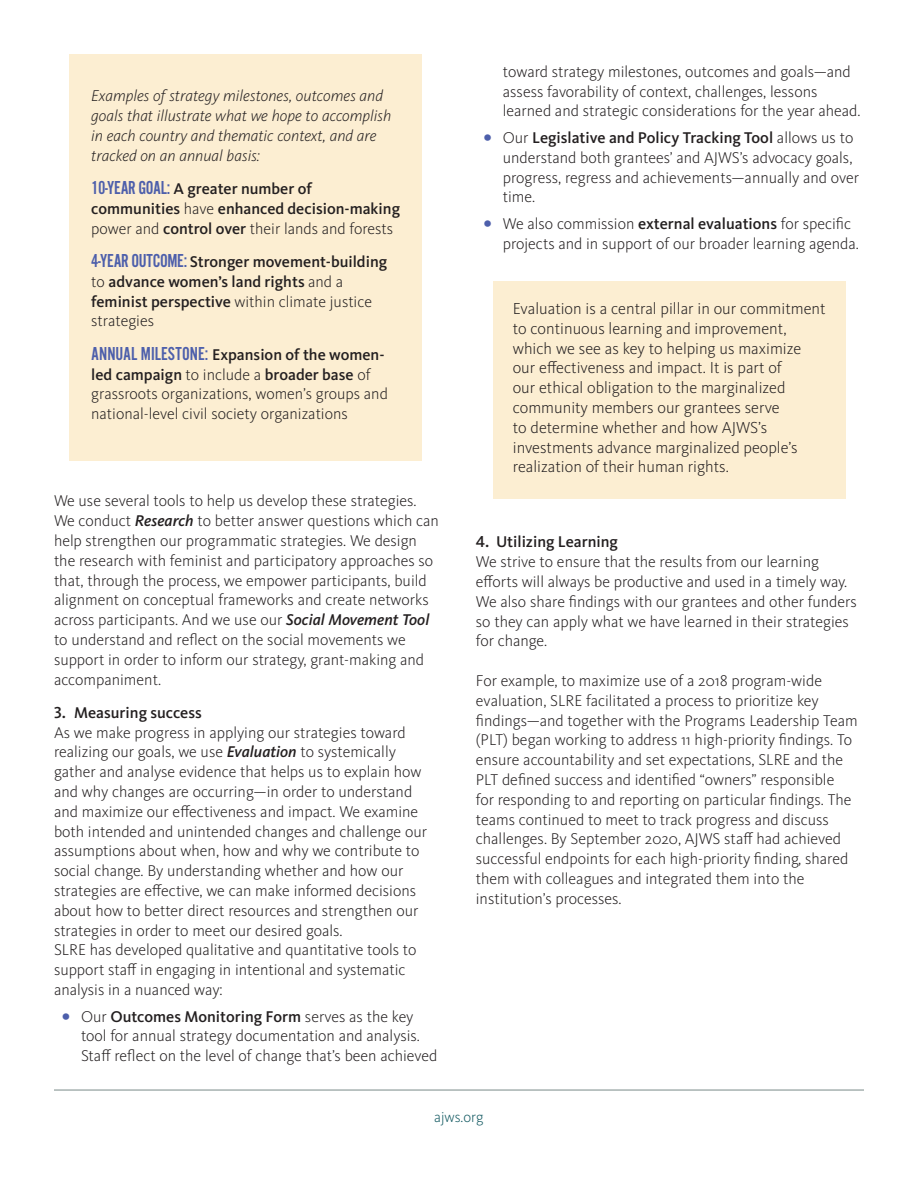
<style>
.page{position:relative;width:918px;height:1188px;background:#fff}
.page>*{position:absolute;margin:0;border:0;box-sizing:border-box;transform-origin:0 0}
.t1{font:300 16.5px/19.8px "Kievit Pro";color:#231f20}
.t2{font:300 16.2px/19.8px "Kievit Pro";color:#231f20}
.t3{font:500 16.2px/19.8px "Kievit Pro";color:#231f20}
.t4{font:italic 300 16.2px/19.8px "Kievit Pro";color:#231f20}
.t5{font:300 15px "Kievit Pro";letter-spacing:-.005em;color:#165c64}
.s1{font-family:"Alternate Got No 2 D";font-weight:400;font-size:19.5px;color:#4d5fab}
.s2{font-weight:300}
.s3{font-weight:500}
.s4{font-weight:500;font-style:italic}
.s5{font-size:16.5px}
.s6{font-size:33px;color:#4d5fab}
</style>
<div class="page">
<hr style="left:54px;top:1089px;width:810px;height:2px;background:#a6b1b0">
<div style="left:69px;top:54px;width:352px;height:406px;background:#fceed2"></div>
<div style="left:494px;top:282px;width:352px;height:217px;background:#fceed2"></div>
<p class="t4" style="left:91px;top:86px;width:302px">Examples of strategy milestones, outcomes and goals that illustrate what we hope to accomplish in each country and thematic context, and are tracked on an annual basis:</p>
<p class="t3" style="left:91px;top:179px;width:310px"><span class="s1">10-YEAR GOAL:</span> A greater number of communities <span class="s2">have</span> enhanced decision-making <span class="s2">power and</span> control over <span class="s2">their lands and forests</span></p>
<p class="t3" style="left:91px;top:252px;width:297px"><span class="s1">4-YEAR OUTCOME:</span> Stronger movement-building <span class="s2">to</span> advance women’s land rights <span class="s2">and a </span>feminist perspective <span class="s2">within climate justice strategies</span></p>
<p class="t2" style="left:91px;top:344px;width:298px"><span class="s1">ANNUAL MILESTONE:</span> <span class="s3">Expansion of the women&shy;led campaign</span> to include a <span class="s3">broader base</span> of grassroots organizations, women’s groups and national-level civil society organizations</p>
<p class="t2" style="left:54px;top:491px;width:387px">We use several tools to help us develop these strategies.<br>We conduct <span class="s4">Research</span> to better answer questions which can help strengthen our programmatic strategies. We design the research with feminist and participatory approaches so that, through the process, we empower participants, build alignment on conceptual frameworks and create networks across participants. And we use our <span class="s4">Social Movement Tool </span>to understand and reflect on the social movements we support in order to inform our strategy, grant-making and accompaniment.</p>
<p class="t3" style="left:54px;top:702px;width:149px"><span class="s5">3.</span> Measuring success</p>
<p class="t2" style="left:54px;top:722px;width:375px">As we make progress in applying our strategies toward realizing our goals, we use <span class="s4">Evaluation</span> to systemically gather and analyse evidence that helps us to explain how and why changes are occurring—in order to understand and maximize our effectiveness and impact. We examine both intended and unintended changes and challenge our assumptions about when, how and why we contribute to social change. By understanding whether and how our strategies are effective, we can make informed decisions about how to better direct resources and strengthen our strategies in order to meet our desired goals.</p>
<p class="t2" style="left:54px;top:940px;width:364px">SLRE has developed qualitative and quantitative tools to support staff in engaging in intentional and systematic analysis in a nuanced way:</p>
<p class="t2" style="left:81px;top:1006px;width:358px;text-indent:-20px"><span class="s6">•</span> Our <span class="s3">Outcomes Monitoring Form</span> serves as the key tool for annual strategy documentation and analysis.<br>Staff reflect on the level of change that’s been achieved</p>
<p class="t2" style="left:503px;top:61px;width:359px">toward strategy milestones, outcomes and goals—and assess favorability of context, challenges, lessons learned and strategic considerations for the year ahead.</p>
<p class="t2" style="left:503px;top:128px;width:358px;text-indent:-20px"><span class="s6">•</span> Our <span class="s3">Legislative and Policy Tracking Tool</span> allows us to understand both grantees’ and AJWS’s advocacy goals, progress, regress and achievements—annually and over time.</p>
<p class="t2" style="left:503px;top:214px;width:358px;text-indent:-20px"><span class="s6">•</span> We also commission <span class="s3">external evaluations</span> for specific projects and in support of our broader learning agenda.</p>
<p class="t1" style="left:513px;top:299px;width:314px">Evaluation is a central pillar in our commitment to continuous learning and improvement, which we see as key to helping us maximize our effectiveness and impact. It is part of<br>our ethical obligation to the marginalized community members our grantees serve<br>to determine whether and how AJWS’s investments advance marginalized people’s realization of their human rights.</p>
<p class="t3" style="left:476px;top:532px;width:144px"><span class="s5">4.</span> Utilizing Learning</p>
<p class="t2" style="left:476px;top:552px;width:382px">We strive to ensure that the results from our learning efforts will always be productive and used in a timely way.<br>We also share findings with our grantees and other funders so they can apply what we have learned in their strategies for change.</p>
<p class="t2" style="left:476px;top:671px;width:383px">For example, to maximize use of a 2018 program-wide evaluation, SLRE facilitated a process to prioritize key findings—and together with the Programs Leadership Team (PLT) began working to address 11 high-priority findings. To ensure accountability and set expectations, SLRE and the PLT defined success and identified “owners” responsible<br>for responding to and reporting on particular findings. The teams continued to meet to track progress and discuss challenges. By September 2020, AJWS staff had achieved successful endpoints for each high-priority finding, shared them with colleagues and integrated them into the institution’s processes.</p>
<p class="t5" style="left:434px;top:1108px;width:51px">ajws.org</p>
</div>
